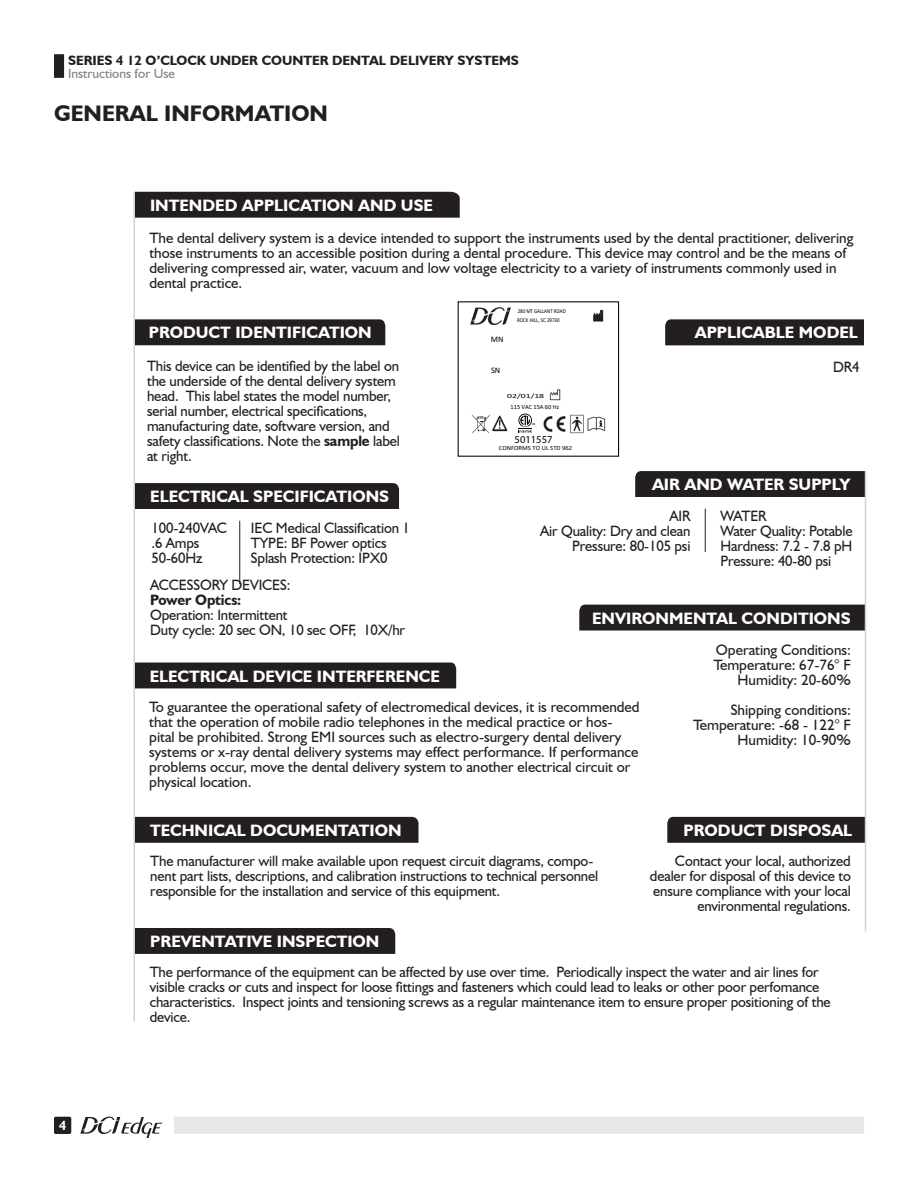
<style>
.page{position:relative;width:918px;height:1188px;background:#fff}
.page>*{position:absolute;margin:0;border:0;box-sizing:border-box;transform-origin:0 0}
.Header_1{font:700 22.5px "Humanist 521 BT";color:#231f20}
.t1{font:700 16.5px "Humanist 521 BT";color:#fff}
.t2{font:15px/15px "Humanist 521 BT";letter-spacing:-.01em;color:#231f20}
.t3{font:700 13.5px "Humanist 521 BT";color:#231f20}
.t4{font:13.5px "Humanist 521 BT";color:#808285}
.t5{font:700 13.2px "Humanist 521 BT";color:#fff}
.t6{font:10.5px "Myriad Pro";color:#000}
.t7{font:8.4px "Calibri";color:#000}
.t8{font:6.3px "Calibri";color:#000;scale:1.04 1}
.t9{font:6.3px "Calibri";color:#000}
.t10{font:6.3px "Calibri";color:#000;scale:1.55 1}
.t11{font:5.85px "Calibri";letter-spacing:-.005em;color:#000;scale:.86 1}
.s1{font-weight:700}
</style>
<div class="page">
<hr style="left:134px;top:192px;width:1px;height:829px;background:#d1d2d4">
<div style="left:54px;top:1117px;width:17px;height:17px;background:#231f20;border-radius:2px"></div>
<div style="left:174px;top:1117px;width:690px;height:17px;background:#e6e7e9"></div>
<svg style="left:80px;top:1117px;width:82px;height:21px"></svg>
<div style="left:54px;top:54px;width:10px;height:24px;background:#231f20"></div>
<div style="left:135px;top:192px;width:325px;height:26px;background:#231f20"></div>
<div style="left:135px;top:319px;width:250px;height:26px;background:#231f20"></div>
<div style="left:135px;top:483px;width:264px;height:26px;background:#231f20"></div>
<div style="left:135px;top:928px;width:260px;height:26px;background:#231f20"></div>
<div style="left:135px;top:663px;width:321px;height:25px;background:#231f20"></div>
<div style="left:135px;top:817px;width:283px;height:26px;background:#231f20"></div>
<div style="left:667px;top:817px;width:198px;height:26px;background:#231f20"></div>
<div style="left:579px;top:605px;width:286px;height:26px;background:#231f20"></div>
<hr style="left:239px;top:521px;width:1px;height:63px;background:#231f20">
<hr style="left:705px;top:509px;width:1px;height:43px;background:#231f20">
<div style="left:635px;top:471px;width:230px;height:26px;background:#231f20"></div>
<hr style="left:865px;top:471px;width:1px;height:461px;background:#d1d2d4">
<svg style="left:549px;top:389px;width:12px;height:12px"></svg>
<img style="left:471px;top:414px;width:135px;height:20px">
<svg style="left:593px;top:310px;width:11px;height:11px"></svg>
<img style="left:470px;top:307px;width:41px;height:18px">
<div style="left:510px;top:411px;width:32px;height:25px;background:#fff"></div>
<svg style="left:518px;top:414px;width:17px;height:19px"></svg>
<div style="left:665px;top:319px;width:199px;height:26px;background:#231f20"></div>
<p class="t3" style="left:68px;top:52px;width:452px">SERIES 4 12 O’CLOCK UNDER COUNTER DENTAL DELIVERY SYSTEMS</p>
<p class="t4" style="left:68px;top:65px;width:109px">Instructions for Use</p>
<p class="Header_1" style="left:54px;top:100px;width:276px">GENERAL INFORMATION</p>
<p class="t1" style="left:150px;top:195px;width:284px">INTENDED APPLICATION AND USE</p>
<p class="t2" style="left:149px;top:230px;width:706px">The dental delivery system is a device intended to support the instruments used by the dental practitioner, delivering those instruments to an accessible position during a dental procedure. This device may control and be the means of delivering compressed air, water, vacuum and low voltage electricity to a variety of instruments commonly used in dental practice.</p>
<p class="t1" style="left:149px;top:322px;width:225px">PRODUCT IDENTIFICATION</p>
<p class="t11" style="left:518px;top:307px;width:57px">280 MT GALLANT ROAD</p>
<p class="t11" style="left:517px;top:316px;width:51px">ROCK HILL, SC 29730</p>
<p class="t1" style="left:695px;top:322px;width:165px">APPLICABLE MODEL</p>
<p class="t2" style="left:833px;top:359px;width:28px">DR4</p>
<p class="t7" style="left:491px;top:334px;width:14px">MN</p>
<p class="t7" style="left:491px;top:364px;width:11px">SN</p>
<p class="t2" style="left:147px;top:358px;width:254px">This device can be identified by the label on the underside of the dental delivery system head. This label states the model number, serial number, electrical specifications, manufacturing date, software version, and safety classifications. Note the <span class="s1">sample</span> label at right.</p>
<p class="t10" style="left:507px;top:392px;width:25px">02/01/18</p>
<p class="t9" style="left:511px;top:402px;width:50px">115 VAC 15A 60 Hz</p>
<p class="t6" style="left:515px;top:433px;width:39px">5011557</p>
<p class="t8" style="left:499px;top:443px;width:72px">CONFORMS TO UL STD 962</p>
<p class="t1" style="left:150px;top:486px;width:240px">ELECTRICAL SPECIFICATIONS</p>
<p class="t2" style="left:152px;top:521px;width:77px">100-240VAC</p>
<p class="t2" style="left:152px;top:536px;width:49px">.6 Amps</p>
<p class="t2" style="left:152px;top:551px;width:53px">50-60Hz</p>
<p class="t2" style="left:251px;top:520px;width:160px">IEC Medical Classification 1</p>
<p class="t2" style="left:251px;top:535px;width:137px">TYPE: BF Power optics</p>
<p class="t2" style="left:251px;top:550px;width:138px">Splash Protection: IPX0</p>
<p class="t2" style="left:150px;top:577px;width:142px">ACCESSORY DEVICES:<br><span class="s1">Power Optics:</span></p>
<p class="t2" style="left:150px;top:607px;width:139px">Operation: Intermittent</p>
<p class="t2" style="left:150px;top:622px;width:256px">Duty cycle: 20 sec ON, 10 sec OFF, 10X/hr</p>
<p class="t1" style="left:652px;top:474px;width:200px">AIR AND WATER SUPPLY</p>
<p class="t2" style="left:670px;top:509px;width:22px">AIR</p>
<p class="t2" style="left:540px;top:524px;width:152px">Air Quality: Dry and clean</p>
<p class="t2" style="left:572px;top:539px;width:120px">Pressure: 80-105 psi</p>
<p class="t2" style="left:721px;top:508px;width:47px">WATER</p>
<p class="t2" style="left:721px;top:523px;width:133px">Water Quality: Potable</p>
<p class="t2" style="left:721px;top:538px;width:133px">Hardness: 7.2 - 7.8 pH</p>
<p class="t2" style="left:721px;top:553px;width:112px">Pressure: 40-80 psi</p>
<p class="t1" style="left:592px;top:608px;width:260px">ENVIRONMENTAL CONDITIONS</p>
<p class="t1" style="left:150px;top:666px;width:292px">ELECTRICAL DEVICE INTERFERENCE</p>
<p class="t2" style="left:149px;top:699px;width:492px">To guarantee the operational safety of electromedical devices, it is recommended that the operation of mobile radio telephones in the medical practice or hos&shy;pital be prohibited. Strong EMI sources such as electro-surgery dental delivery systems or x-ray dental delivery systems may effect performance. If performance problems occur, move the dental delivery system to another electrical circuit or physical location.</p>
<p class="t2" style="left:716px;top:642px;width:136px">Operating Conditions:</p>
<p class="t2" style="left:713px;top:657px;width:139px">Temperature: 67-76° F</p>
<p class="t2" style="left:738px;top:672px;width:115px">Humidity: 20-60%</p>
<p class="t2" style="left:731px;top:702px;width:122px">Shipping conditions:</p>
<p class="t2" style="left:693px;top:717px;width:159px">Temperature: -68 - 122° F</p>
<p class="t2" style="left:738px;top:732px;width:115px">Humidity: 10-90%</p>
<p class="t1" style="left:150px;top:820px;width:253px">TECHNICAL DOCUMENTATION</p>
<p class="t2" style="left:150px;top:853px;width:449px">The manufacturer will make available upon request circuit diagrams, compo&shy;nent part lists, descriptions, and calibration instructions to technical personnel responsible for the installation and service of this equipment.</p>
<p class="t1" style="left:684px;top:820px;width:170px">PRODUCT DISPOSAL</p>
<p class="t2" style="left:650px;top:853px;width:202px;text-align:justify;text-indent:25px">Contact your local, authorized dealer for disposal of this device to ensure compliance with your local</p>
<p class="t2" style="left:697px;top:898px;width:155px">environmental regulations.</p>
<p class="t5" style="left:59px;top:1117px;width:9px">4</p>
<p class="t1" style="left:150px;top:931px;width:231px">PREVENTATIVE INSPECTION</p>
<p class="t2" style="left:150px;top:964px;width:683px">The performance of the equipment can be affected by use over time. Periodically inspect the water and air lines for visible cracks or cuts and inspect for loose fittings and fasteners which could lead to leaks or other poor perfomance characteristics. Inspect joints and tensioning screws as a regular maintenance item to ensure proper positioning of the device.</p>
</div>
